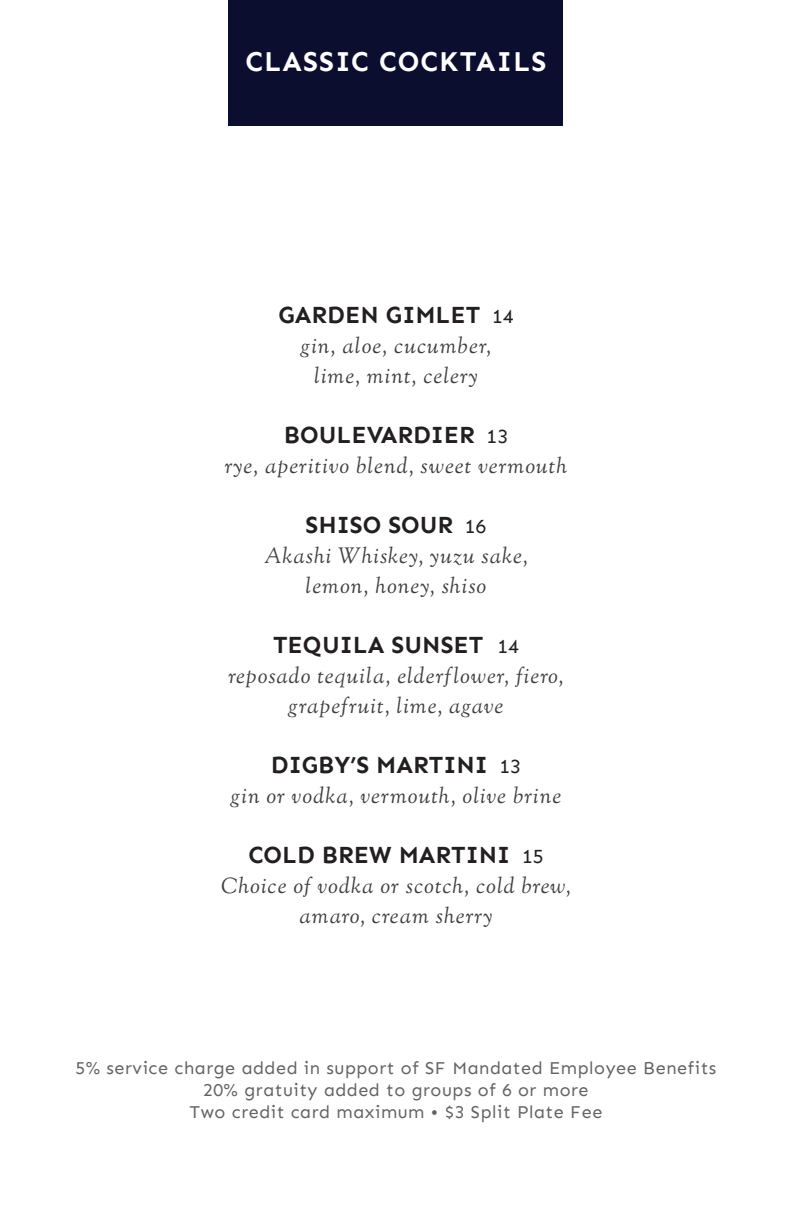
<style>
.page{position:relative;width:792px;height:1224px;background:#fff}
.page>*{position:absolute;margin:0;border:0;box-sizing:border-box;transform-origin:0 0}
.t1{font:700 28px "Sen";letter-spacing:.04em;color:#fff}
.Drink_Names{font:700 24px "Sen";color:#231f20}
.Drink_descriptions{font:italic 22px "OFL Goudy St M";letter-spacing:.05em;color:#3e3e3f}
.t2{font:18px/21.6px "Sen";letter-spacing:.03em;color:#636366;text-align:center}
.s1{font-weight:400;font-size:20px}
</style>
<div class="page">
<div style="left:229px;top:0;width:334px;height:126px;background:#0b0e2f"></div>
<p class="t1" style="left:245px;top:46px;width:303px">CLASSIC COCKTAILS</p>
<p class="Drink_Names" style="left:278px;top:301px;width:237px">GARDEN GIMLET <span class="s1">14</span></p>
<p class="Drink_descriptions" style="left:301px;top:332px;width:192px">gin, aloe, cucumber,</p>
<p class="Drink_descriptions" style="left:314px;top:362px;width:165px">lime, mint, celery</p>
<p class="Drink_Names" style="left:284px;top:421px;width:226px">BOULEVARDIER <span class="s1">13</span></p>
<p class="Drink_descriptions" style="left:225px;top:452px;width:344px">rye, aperitivo blend, sweet vermouth</p>
<p class="Drink_Names" style="left:306px;top:511px;width:182px">SHISO SOUR <span class="s1">16</span></p>
<p class="Drink_descriptions" style="left:264px;top:542px;width:265px">Akashi Whiskey, yuzu sake,</p>
<p class="Drink_descriptions" style="left:306px;top:572px;width:182px">lemon, honey, shiso</p>
<p class="Drink_Names" style="left:273px;top:631px;width:247px">TEQUILA SUNSET <span class="s1">14</span></p>
<p class="Drink_descriptions" style="left:228px;top:662px;width:337px">reposado tequila, elderflower, fiero,</p>
<p class="Drink_descriptions" style="left:289px;top:692px;width:216px">grapefruit, lime, agave</p>
<p class="Drink_Names" style="left:271px;top:751px;width:252px">DIGBY’S MARTINI <span class="s1">13</span></p>
<p class="Drink_descriptions" style="left:231px;top:782px;width:332px">gin or vodka, vermouth, olive brine</p>
<p class="Drink_Names" style="left:249px;top:841px;width:296px">COLD BREW MARTINI <span class="s1">15</span></p>
<p class="Drink_descriptions" style="left:221px;top:872px;width:351px">Choice of vodka or scotch, cold brew,</p>
<p class="Drink_descriptions" style="left:300px;top:902px;width:194px">amaro, cream sherry</p>
<p class="t2" style="left:75px;top:1058px;width:642px">5% service charge added in support of SF Mandated Employee Benefits</p>
<p class="t2" style="left:189px;top:1079px;width:415px">20% gratuity added to groups of 6 or more<br>Two credit card maximum • $3 Split Plate Fee</p>
</div>
